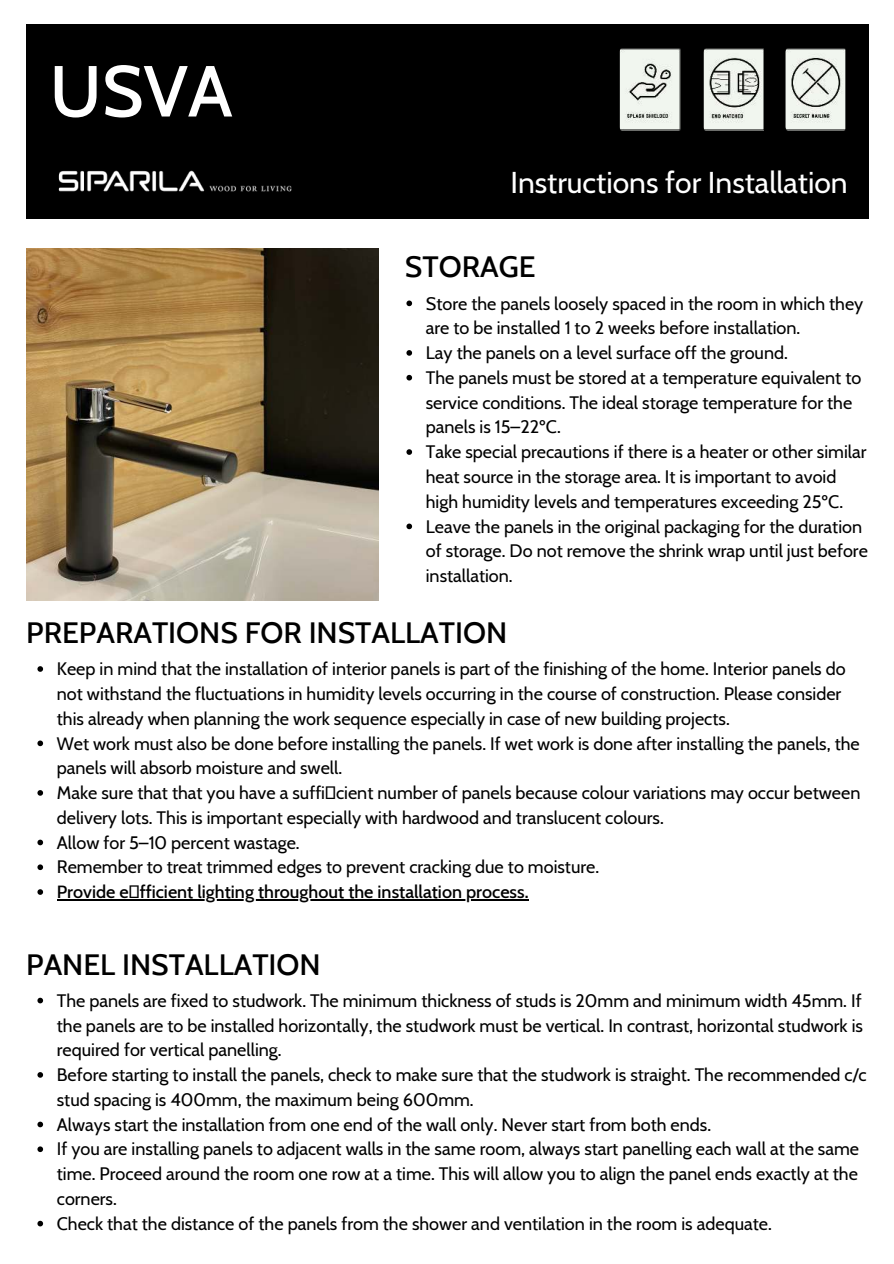
<style>
.page{position:relative;width:894px;height:1264px;background:#fff}
.page>*{position:absolute;margin:0;border:0;box-sizing:border-box;transform-origin:0 0}
.t1{font:500 72px "Cabin";color:#fff}
.t2{font:500 30px "Cabin";color:#000}
.t3{font:30px "Cabin";color:#fff}
.t4{font:18px/24.8px "Cabin";color:#000}
.t5{font:500 18px "Cabin";color:#000}
</style>
<div class="page">
<div style="left:26px;top:24px;width:842px;height:195px;background:#000"></div>
<img style="left:26px;top:248px;width:352px;height:352px">
<svg style="left:785px;top:48px;width:61px;height:82px;background:#d2d6d0"></svg>
<svg style="left:703px;top:48px;width:61px;height:82px;background:#cbcfc9"></svg>
<svg style="left:619px;top:48px;width:61px;height:82px;background:#d6dad4"></svg>
<img style="left:58px;top:170px;width:234px;height:22px">
<svg style="left:406px;top:300px;width:6px;height:6px"></svg>
<svg style="left:406px;top:350px;width:6px;height:6px"></svg>
<svg style="left:406px;top:375px;width:6px;height:5px"></svg>
<svg style="left:406px;top:449px;width:6px;height:6px"></svg>
<svg style="left:406px;top:523px;width:6px;height:6px"></svg>
<svg style="left:37px;top:666px;width:6px;height:5px"></svg>
<svg style="left:37px;top:740px;width:6px;height:6px"></svg>
<svg style="left:37px;top:790px;width:6px;height:5px"></svg>
<svg style="left:37px;top:839px;width:6px;height:6px"></svg>
<svg style="left:37px;top:864px;width:6px;height:6px"></svg>
<svg style="left:37px;top:889px;width:6px;height:5px"></svg>
<hr style="left:57px;top:899px;width:471px;height:1px;background:#000">
<svg style="left:37px;top:997px;width:6px;height:6px"></svg>
<svg style="left:37px;top:1072px;width:6px;height:5px"></svg>
<svg style="left:37px;top:1121px;width:6px;height:6px"></svg>
<svg style="left:37px;top:1146px;width:6px;height:6px"></svg>
<svg style="left:37px;top:1220px;width:6px;height:6px"></svg>
<h1 class="t1" style="left:50px;top:34px;width:184px">USVA</h1>
<h2 class="t3" style="left:510px;top:159px;width:339px">Instructions for Installation</h2>
<h2 class="t2" style="left:405px;top:242px;width:132px">STORAGE</h2>
<p class="t4" style="left:425px;top:290px;width:443px">Store the panels loosely spaced in the room in which they are to be installed 1 to 2 weeks before installation.<br>Lay the panels on a level surface off the ground.<br>The panels must be stored at a temperature equivalent to service conditions. The ideal storage temperature for the panels is 15–22ºC.<br>Take special precautions if there is a heater or other similar heat source in the storage area. It is important to avoid high humidity levels and temperatures exceeding 25ºC.<br>Leave the panels in the original packaging for the duration of storage. Do not remove the shrink wrap until just before installation.</p>
<h2 class="t2" style="left:26px;top:608px;width:482px">PREPARATIONS FOR INSTALLATION</h2>
<p class="t4" style="left:57px;top:655px;width:804px">Keep in mind that the installation of interior panels is part of the finishing of the home. Interior panels do not withstand the fluctuations in humidity levels occurring in the course of construction. Please consider this already when planning the work sequence especially in case of new building projects.<br>Wet work must also be done before installing the panels. If wet work is done after installing the panels, the panels will absorb moisture and swell.<br>Make sure that that you have a suffi฀cient number of panels because colour variations may occur between delivery lots. This is important especially with hardwood and translucent colours.<br>Allow for 5–10 percent wastage.<br>Remember to treat trimmed edges to prevent cracking due to moisture.</p>
<p class="t5" style="left:57px;top:877px;width:473px">Provide e฀fficient lighting throughout the installation process.</p>
<h2 class="t2" style="left:26px;top:940px;width:296px">PANEL INSTALLATION</h2>
<p class="t4" style="left:57px;top:986px;width:811px">The panels are fixed to studwork. The minimum thickness of studs is 20mm and minimum width 45mm. If the panels are to be installed horizontally, the studwork must be vertical. In contrast, horizontal studwork is required for vertical panelling.<br>Before starting to install the panels, check to make sure that the studwork is straight. The recommended c/c stud spacing is 400mm, the maximum being 600mm.<br>Always start the installation from one end of the wall only. Never start from both ends.<br>If you are installing panels to adjacent walls in the same room, always start panelling each wall at the same time. Proceed around the room one row at a time. This will allow you to align the panel ends exactly at the corners.<br>Check that the distance of the panels from the shower and ventilation in the room is adequate.</p>
</div>
